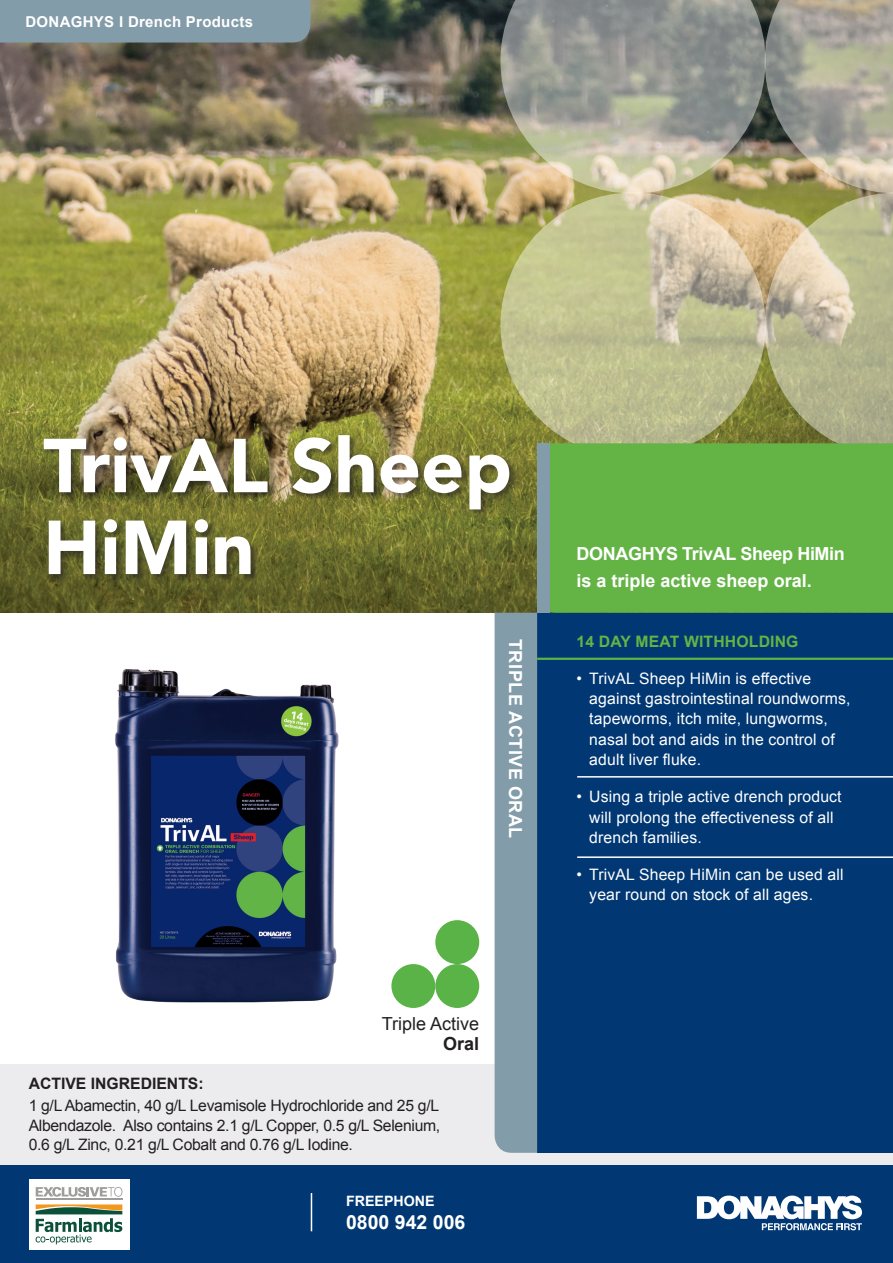
<style>
.page{position:relative;width:893px;height:1263px;background:#fff}
.page>*{position:absolute;margin:0;border:0;box-sizing:border-box;transform-origin:0 0}
.t1{font:700 19.5px "Arial";color:#fff}
.t2{font:700 18px/27px "Arial";color:#fff}
.t3{font:18px "Arial";color:#231f20}
.t4{font:700 18px "Arial";color:#231f20}
.t5{font:15.75px/20.2px "Arial";letter-spacing:.01em;color:#fff}
.t6{font:15.75px/19.5px "Arial";letter-spacing:-.02em;color:#231f20;text-align:justify}
.t7{font:700 15.75px "Arial";letter-spacing:.01em;color:#63b445}
.t8{font:700 15.75px "Arial";color:#231f20}
.t9{font:700 15px "Arial";letter-spacing:.02em;color:#fff}
.t10{font:700 14.25px "Arial";color:#fff}
</style>
<div class="page">
<div style="left:0;top:1064px;width:893px;height:104px;background:#ececee"></div>
<img style="left:0;top:0;width:765px;height:613px">
<div style="left:0;top:1165px;width:893px;height:98px;background:#013874"></div>
<svg style="left:500px;top:193px;width:265px;height:265px;background:#c2c095"></svg>
<svg style="left:500px;top:0;width:265px;height:193px;background:#9f9f90"></svg>
<svg style="left:765px;top:0;width:128px;height:443px;background:#aeaa8b"></svg>
<div style="left:550px;top:443px;width:343px;height:170px;background:#63b445"></div>
<img style="left:115px;top:669px;width:224px;height:334px">
<div style="left:537px;top:613px;width:356px;height:539px;background:#013874"></div>
<div style="left:495px;top:613px;width:42px;height:540px;background:#839ca9"></div>
<svg style="left:697px;top:1195px;width:165px;height:35px"></svg>
<hr style="left:311px;top:1193px;width:1px;height:38px;background:#fff">
<div style="left:537px;top:443px;width:13px;height:170px;background:#839ca9"></div>
<div style="left:0;top:0;width:310px;height:43px;background:#839ca9"></div>
<div style="left:29px;top:1179px;width:101px;height:70px;background:#fff"></div>
<svg style="left:36px;top:1204px;width:86px;height:40px"></svg>
<svg style="left:36px;top:1187px;width:86px;height:10px"></svg>
<hr style="left:36px;top:1198px;width:86px;height:2px;background:#9d9d9c">
<div style="left:391px;top:964px;width:44px;height:44px;background:#59b346;border-radius:50%"></div>
<div style="left:435px;top:964px;width:44px;height:44px;background:#59b346;border-radius:50%"></div>
<div style="left:435px;top:920px;width:44px;height:44px;background:#59b346;border-radius:50%"></div>
<hr style="left:577px;top:776px;width:316px;height:1px;background:#fff">
<hr style="left:577px;top:856px;width:316px;height:2px;background:#fff">
<hr style="left:537px;top:658px;width:356px;height:2px;background:#59b346">
<div style="left:43px;top:435px;width:475px;height:148px;background:#231f20;opacity:.55"></div>
<svg style="left:49px;top:519px;width:202px;height:55px"></svg>
<svg style="left:44px;top:435px;width:465px;height:74px"></svg>
<p class="t9" style="left:26px;top:12px;width:229px">DONAGHYS I Drench Products</p>
<p class="t2" style="left:528px;top:639px;width:201px;rotate:90deg">TRIPLE ACTIVE ORAL</p>
<p class="t3" style="left:382px;top:1012px;width:99px">Triple Active</p>
<p class="t4" style="left:443px;top:1032px;width:38px">Oral</p>
<p class="t8" style="left:29px;top:1073px;width:177px">Active Ingredients:</p>
<p class="t6" style="left:29px;top:1096px;width:413px">1 g/L Abamectin, 40 g/L Levamisole Hydrochloride and 25 g/L Albendazole. Also contains 2.1 g/L Copper, 0.5 g/L Selenium, 0.6 g/L Zinc, 0.21 g/L Cobalt and 0.76 g/L Iodine.</p>
<p class="t10" style="left:346px;top:1191px;width:90px">FreePhone</p>
<p class="t1" style="left:346px;top:1210px;width:121px">0800 942 006</p>
<p class="t2" style="left:576px;top:541px;width:270px">DONAGHYS TrivAL Sheep HiMin is a triple active sheep oral.</p>
<p class="t7" style="left:576px;top:631px;width:133px">14 DAY MEAT WITHH</p>
<p class="t7" style="left:736px;top:631px;width:33px">OLDING</p>
<p class="t5" style="left:589px;top:668px;width:263px;text-indent:-13px">• TrivAL Sheep HiMin is effective against gastrointestinal roundworms, tapeworms, itch mite, lungworms, nasal bot and aids in the control of adult liver fluke.</p>
<p class="t5" style="left:589px;top:787px;width:254px;text-indent:-13px">• Using a triple active drench product will prolong the effectiveness of all drench families.</p>
<p class="t5" style="left:589px;top:864px;width:256px;text-indent:-13px">• TrivAL Sheep HiMin can be used all year round on stock of all ages.</p>
</div>
